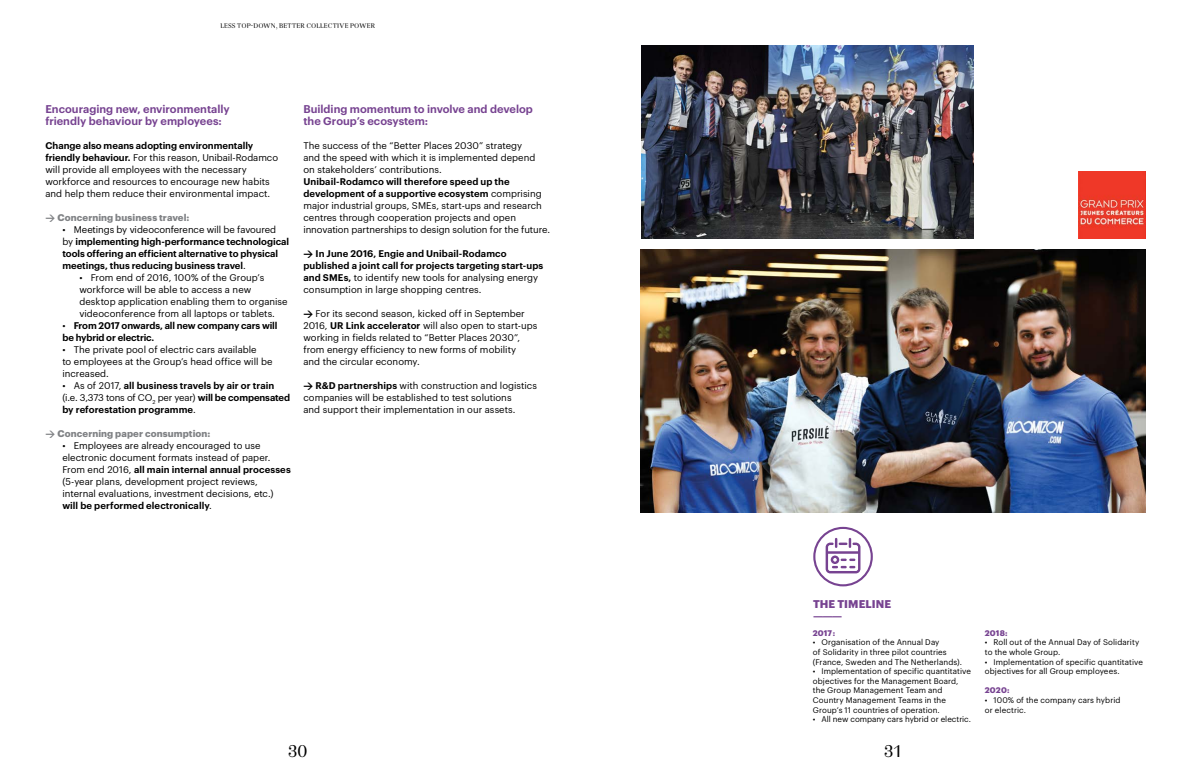
<style>
.page{position:relative;width:1191px;height:780px;background:#fff}
.page>*{position:absolute;margin:0;border:0;box-sizing:border-box;transform-origin:0 0}
.t1{font:18px "UR Reception Semi Display";color:#000}
.t2{font:600 11px/12px "Graphik";color:#774391}
.t3{font:700 11px/12px "Graphik";letter-spacing:.005em;color:#774391}
.t4{font:9.5px/12px "Graphik";letter-spacing:.005em;color:#000}
.t5{font:600 9.5px/12px "Graphik";color:#000}
.t6{font:700 9.5px "Graphik";letter-spacing:.01em;color:#808285}
.t7{font:8px/9.6px "Graphik";letter-spacing:.005em;color:#000}
.t8{font:700 8px "Graphik";letter-spacing:.015em;color:#774391}
.t9{font:7px "UR Reception Semi Display";letter-spacing:.015em;color:#000}
.s1{font-weight:600}
.s2{font-family:"DIN"}
.s3{font-weight:400}
.s4{font-family:"DIN";font-weight:700}
</style>
<div class="page">
<img style="left:641px;top:45px;width:332px;height:193px">
<img style="left:641px;top:250px;width:504px;height:262px">
<img style="left:1078px;top:171px;width:67px;height:67px">
<div style="left:813px;top:527px;width:60px;height:59px;border:2px solid #774391;border-radius:50%"></div>
<svg style="left:825px;top:538px;width:35px;height:35px"></svg>
<p class="t9" style="left:220px;top:21px;width:156px">LESS TOP-DOWN, BETTER COLLECTIVE POWER</p>
<p class="t2" style="left:45px;top:102px;width:186px">Encouraging new, environmentally friendly behaviour by employees:</p>
<p class="t4" style="left:45px;top:139px;width:234px"><span class="s1">Change also means adopting environmentally friendly behaviour.</span> For this reason, Unibail-Rodamco will provide all employees with the necessary workforce and resources to encourage new habits and help them reduce their environmental impact.</p>
<p class="t6" style="left:45px;top:210px;width:145px"><span class="s2">&gt;</span> Concerning business travel:</p>
<p class="t5" style="left:62px;top:222px;width:228px"><span class="s3">• Meetings by videoconference will be favoured by</span> implementing high-performance technological tools offering an efficient alternative to physical meetings, thus reducing business travel<span class="s3">.</span></p>
<p class="t4" style="left:79px;top:270px;width:210px">• From end of 2016, 100% of the Group’s workforce will be able to access a new desktop application enabling them to organise videoconference from all laptops or tablets.</p>
<p class="t5" style="left:62px;top:318px;width:216px"><span class="s3">•</span> From 2017 onwards, all new company cars will be hybrid or electric.</p>
<p class="t4" style="left:62px;top:342px;width:212px">• The private pool of electric cars available<br>to employees at the Group’s head office will be increased.</p>
<p class="t5" style="left:62px;top:378px;width:229px"><span class="s3">• As of 2017,</span> all business travels by air or train <span class="s3">(i.e. 3,373 tons of CO</span><sub>2</sub> <span class="s3">per year)</span> will be compensated by reforestation programme<span class="s3">.</span></p>
<p class="t6" style="left:45px;top:426px;width:167px"><span class="s2">&gt;</span> Concerning paper consumption:</p>
<p class="t4" style="left:62px;top:438px;width:230px">• Employees are already encouraged to use electronic document formats instead of paper.<br>From end 2016, <span class="s1">all main internal annual processes </span>(5-year plans, development project reviews, internal evaluations, investment decisions, etc.) <span class="s1">will be performed electronically</span>.</p>
<p class="t2" style="left:303px;top:102px;width:231px">Building momentum to involve and develop the Group’s ecosystem:</p>
<p class="t4" style="left:303px;top:139px;width:233px">The success of the “Better Places 2030” strategy and the speed with which it is implemented depend on stakeholders’ contributions.</p>
<p class="t4" style="left:303px;top:174px;width:248px"><span class="s1">Unibail-Rodamco will therefore speed up the development of a supportive ecosystem</span> comprising major industrial groups, SMEs, start-ups and research centres through cooperation projects and open innovation partnerships to design solution for the future.</p>
<p class="t5" style="left:303px;top:246px;width:241px"><span class="s4">&gt;</span> In June 2016, Engie and Unibail-Rodamco published a joint call for projects targeting start-ups and SMEs, <span class="s3">to identify new tools for analysing energy consumption in large shopping centres.</span></p>
<p class="t4" style="left:303px;top:306px;width:235px"><span class="s4">&gt;</span> For its second season, kicked off in September 2016, <span class="s1">UR Link accelerator</span> will also open to start-ups working in fields related to “Better Places 2030”, from energy efficiency to new forms of mobility<br>and the circular economy.</p>
<p class="t4" style="left:303px;top:378px;width:235px"><span class="s4">&gt;</span> <span class="s1">R&amp;D partnerships</span> with construction and logistics companies will be established to test solutions<br>and support their implementation in our assets.</p>
<p class="t3" style="left:813px;top:597px;width:79px">THE TIMELINE ———</p>
<p class="t8" style="left:813px;top:626px;width:24px">2017 :</p>
<p class="t7" style="left:813px;top:637px;width:150px">• Organisation of the Annual Day<br>of Solidarity in three pilot countries (France, Sweden and The Netherlands).</p>
<p class="t7" style="left:813px;top:665px;width:159px">• Implementation of specific quantitative objectives for the Management Board, the Group Management Team and Country Management Teams in the Group’s 11 countries of operation.</p>
<p class="t7" style="left:813px;top:713px;width:160px">• All new company cars hybrid or electric.</p>
<h1 class="t1" style="left:288px;top:738px;width:21px">30</h1>
<h1 class="t1" style="left:883px;top:738px;width:21px">31</h1>
<p class="t8" style="left:985px;top:626px;width:24px">2018:</p>
<p class="t7" style="left:985px;top:637px;width:156px">• Roll out of the Annual Day of Solidarity to the whole Group.</p>
<p class="t7" style="left:985px;top:656px;width:159px">• Implementation of specific quantitative objectives for all Group employees.</p>
<p class="t8" style="left:985px;top:684px;width:26px">2020:</p>
<p class="t7" style="left:985px;top:694px;width:137px">• 100% of the company cars hybrid or electric.</p>
</div>
